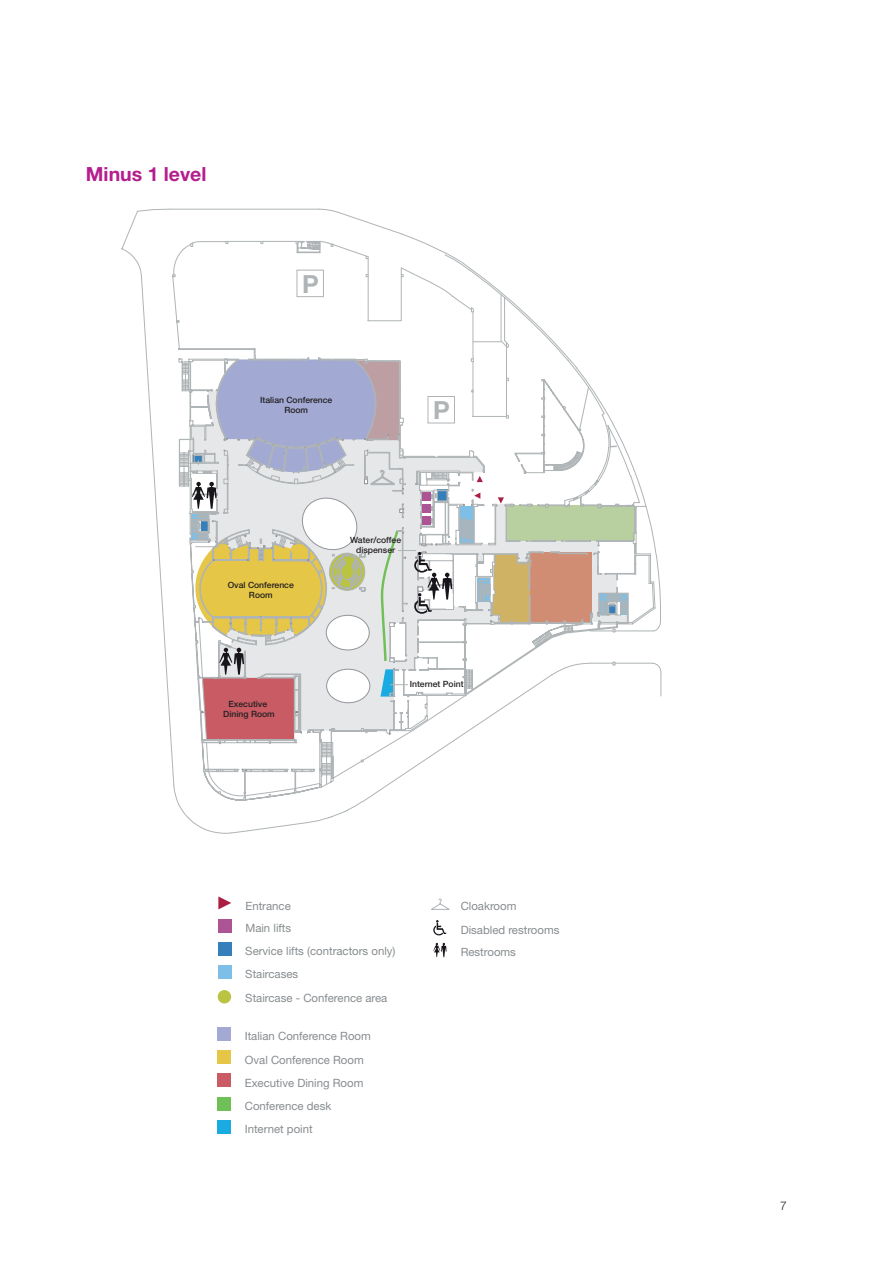
<style>
.page{position:relative;width:893px;height:1263px;background:#fff}
.page>*{position:absolute;margin:0;border:0;box-sizing:border-box;transform-origin:0 0}
.t1{font:700 24.9px "Helvetica Neue";color:#afb4b6}
.UNCG_subhead{font:700 19.5px "Helvetica Neue LT Std";color:#b41e8d}
.t2{font:300 12px "Helvetica Neue LT Std";color:#231f20}
.t3{font:11.4px/23.2px "Helvetica Neue";color:#878c8f}
.t4{font:500 8.55px/10.4px "Helvetica Neue";color:#231f20;text-align:center}
</style>
<div class="page">
<svg style="left:122px;top:208px;width:539px;height:625px"></svg>
<div style="left:218px;top:1027px;width:13px;height:13px;background:#a2aad4"></div>
<div style="left:218px;top:1050px;width:13px;height:13px;background:#e5c647"></div>
<div style="left:218px;top:1074px;width:13px;height:13px;background:#c85b64"></div>
<div style="left:218px;top:1097px;width:13px;height:13px;background:#71c057"></div>
<div style="left:218px;top:1120px;width:13px;height:13px;background:#1aabe2"></div>
<div style="left:218px;top:919px;width:13px;height:13px;background:#ad5594"></div>
<div style="left:218px;top:942px;width:13px;height:13px;background:#377fba"></div>
<div style="left:218px;top:965px;width:13px;height:14px;background:#7ebfe7"></div>
<div style="left:218px;top:990px;width:13px;height:13px;background:#bac342;border-radius:50%"></div>
<svg style="left:218px;top:896px;width:13px;height:13px"></svg>
<svg style="left:433px;top:943px;width:14px;height:14px"></svg>
<svg style="left:433px;top:920px;width:14px;height:15px"></svg>
<svg style="left:431px;top:899px;width:19px;height:11px"></svg>
<p class="UNCG_subhead" style="left:86px;top:162px;width:122px">Minus 1 level</p>
<p class="t1" style="left:302px;top:269px;width:18px">P</p>
<p class="t4" style="left:260px;top:394px;width:74px">Italian Conference<br>Room</p>
<p class="t1" style="left:433px;top:395px;width:18px">P</p>
<p class="t4" style="left:228px;top:580px;width:68px">Oval Conference<br>Room</p>
<p class="t4" style="left:223px;top:698px;width:53px">Executive<br>Dining Room</p>
<p class="t4" style="left:350px;top:534px;width:52px">Water/coffee dispenser</p>
<p class="t4" style="left:410px;top:679px;width:55px">Internet Point</p>
<p class="t3" style="left:245px;top:894px;width:47px">Entrance</p>
<p class="t3" style="left:245px;top:917px;width:152px">Main lifts<br>Service lifts (contractors only)</p>
<p class="t3" style="left:245px;top:962px;width:144px">Staircases<br>Staircase - Conference area</p>
<p class="t3" style="left:245px;top:1024px;width:128px">Italian Conference Room<br>Oval Conference Room<br>Executive Dining Room<br>Conference desk<br>Internet point</p>
<p class="t3" style="left:461px;top:894px;width:57px">Cloakroom</p>
<p class="t3" style="left:461px;top:918px;width:100px">Disabled restrooms</p>
<p class="t3" style="left:461px;top:940px;width:57px">Restrooms</p>
<p class="t2" style="left:780px;top:1198px;width:8px">7</p>
</div>
